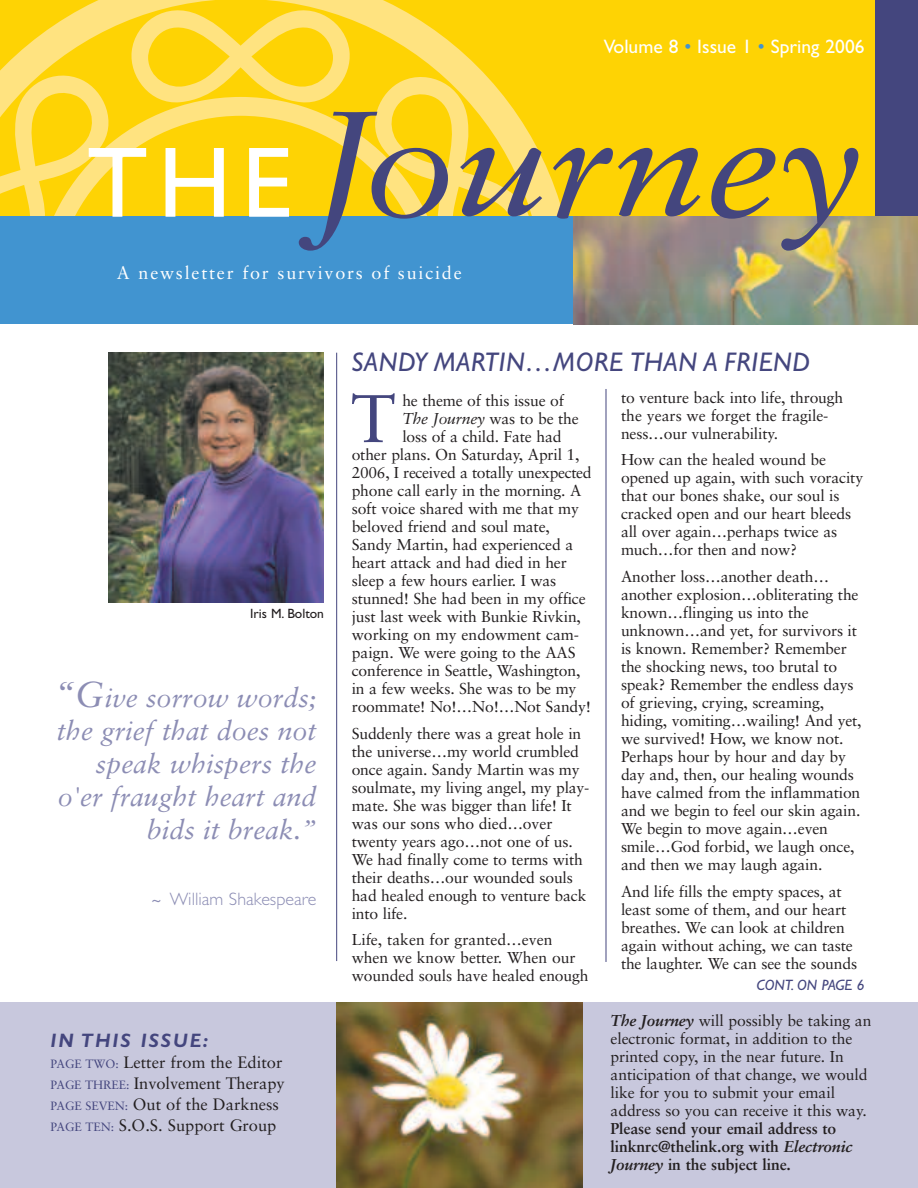
<style>
.page{position:relative;width:918px;height:1188px;background:#fff}
.page>*{position:absolute;margin:0;border:0;box-sizing:border-box;transform-origin:0 0}
.t1{font:italic 150px "Sabon";color:#44467e;scale:1.11 1}
.t2{font:67.35px "Sabon";color:#44467e}
.t3{font:italic 27px/33px "Sabon";color:#8c8db4;text-align:right}
.t4{font:italic 27px "Gill Sans";letter-spacing:.025em;color:#44467e}
.t5{font:19.5px "Gill Sans";color:#fff}
.t6{font:italic 700 19.5px "Gill Sans";letter-spacing:.105em;color:#44467e}
.t7{font:18px "Sabon";letter-spacing:.1em;color:#fff}
.t8{font:300 18px "Gill Sans";color:#8c8db4}
.t9{font:16.5px/21px "Sabon";color:#231f20}
.t10{font:15.75px/18px "Sabon";letter-spacing:-.01em;color:#231f20}
.t11{font:700 15.75px/18px "Sabon";letter-spacing:-.005em;color:#231f20}
.t12{font:italic 15.75px "Sabon";letter-spacing:-.01em;color:#231f20}
.t13{font:italic 15px "Gill Sans";color:#44467e}
.t14{font:13.5px "Gill Sans";color:#231f20}
.s1{color:#4194d0}
.s2{font-family:"Gill Sans";font-style:normal;font-size:100.8px;color:#fff}
.s3{font-size:36px}
.s4{font-family:"Sabon";font-weight:400;font-style:italic}
.s5{font-size:12px;color:#44467e}
.s6{font-style:normal}
.s7{font-weight:700;font-style:italic}
.s8{font-style:italic}
</style>
<div class="page">
<div style="left:0;top:0;width:918px;height:324px;background:#fed304"></div>
<div style="left:876px;top:0;width:42px;height:216px;background:#44467e"></div>
<svg style="left:4px;top:0;width:560px;height:216px"></svg>
<svg style="left:118px;top:207px;width:247px;height:9px"></svg>
<svg style="left:129px;top:1px;width:223px;height:104px"></svg>
<svg style="left:365px;top:69px;width:174px;height:147px"></svg>
<svg style="left:0;top:67px;width:118px;height:149px"></svg>
<div style="left:0;top:216px;width:676px;height:108px;background:#4194d0"></div>
<img style="left:573px;top:216px;width:345px;height:108px">
<div style="left:0;top:1002px;width:918px;height:186px;background:#c8c8dd"></div>
<img style="left:336px;top:1002px;width:246px;height:186px">
<hr style="left:336px;top:353px;width:1px;height:608px;background:#44467e">
<hr style="left:606px;top:389px;width:1px;height:573px;background:#44467e">
<img style="left:108px;top:352px;width:216px;height:250px">
<p class="t5" style="left:604px;top:39px;width:262px">Volume 8 <span class="s1">•</span> Issue 1 <span class="s1">•</span> Spring 2006</p>
<h1 class="t1" style="left:87px;top:102px;width:700px"><span class="s2">THE</span> Journey</h1>
<p class="t7" style="left:117px;top:265px;width:346px">A newsletter for survivors of suicide</p>
<p class="t14" style="left:250px;top:608px;width:75px">Iris M. Bolton</p>
<h3 class="t3" style="left:55px;top:683px;width:263px"><span class="s3">“G</span>ive sorrow words; the grief that does not speak whispers the o'er fraught heart and bids it break.”</h3>
<p class="t8" style="left:151px;top:892px;width:166px"><span class="s4">~</span> William Shakespeare</p>
<p class="t6" style="left:51px;top:1033px;width:159px">IN THIS ISSUE:</p>
<p class="t9" style="left:51px;top:1053px;width:236px"><span class="s5">PAGE TWO:</span> Letter from the Editor<br><span class="s5">PAGE THREE:</span> Involvement Therapy<br><span class="s5">PAGE SEVEN:</span> Out of the Darkness<br><span class="s5">PAGE TEN:</span> S.O.S. Support Group</p>
<h3 class="t4" style="left:351px;top:351px;width:461px">SANDY MARTIN…MORE THAN A FRIEND</h3>
<h2 class="t2" style="left:351px;top:391px;width:46px">T</h2>
<p class="t10" style="left:402px;top:393px;width:163px">he theme of this issue of</p>
<p class="t12" style="left:402px;top:412px;width:178px">The Journey <span class="s6">was to be the</span></p>
<p class="t10" style="left:402px;top:429px;width:161px">loss of a child. Fate had</p>
<p class="t10" style="left:352px;top:447px;width:229px">other plans. On Saturday, April 1,</p>
<p class="t10" style="left:352px;top:465px;width:241px">2006, I received a totally unexpected</p>
<p class="t10" style="left:352px;top:483px;width:231px">phone call early in the morning. A</p>
<p class="t10" style="left:352px;top:501px;width:229px">soft voice shared with me that my</p>
<p class="t10" style="left:352px;top:519px;width:200px">beloved friend and soul mate,</p>
<p class="t10" style="left:352px;top:537px;width:223px">Sandy Martin, had experienced a</p>
<p class="t10" style="left:352px;top:555px;width:217px">heart attack and had died in her</p>
<p class="t10" style="left:352px;top:573px;width:206px">sleep a few hours earlier. I was</p>
<p class="t10" style="left:352px;top:591px;width:236px">stunned! She had been in my office</p>
<p class="t10" style="left:352px;top:609px;width:231px">just last week with Bunkie Rivkin,</p>
<p class="t10" style="left:352px;top:627px;width:229px">working on my endowment cam-</p>
<p class="t10" style="left:352px;top:645px;width:225px">paign. We were going to the AAS</p>
<p class="t10" style="left:352px;top:663px;width:230px">conference in Seattle, Washington,</p>
<p class="t10" style="left:352px;top:681px;width:226px">in a few weeks. She was to be my</p>
<p class="t10" style="left:352px;top:699px;width:241px">roommate! No!…No!…Not Sandy!</p>
<p class="t10" style="left:352px;top:726px;width:239px">Suddenly there was a great hole in the universe…my world crumbled once again. Sandy Martin was my soulmate, my living angel, my play&shy;mate. She was bigger than life! It was our sons who died…over twenty years ago…not one of us.<br>We had finally come to terms with their deaths…our wounded souls had healed enough to venture back into life.</p>
<p class="t10" style="left:352px;top:932px;width:238px">Life, taken for granted…even when we know better. When our wounded souls have healed enough</p>
<p class="t10" style="left:621px;top:390px;width:224px">to venture back into life, through the years we forget the fragile&shy;ness…our vulnerability.</p>
<p class="t10" style="left:621px;top:452px;width:244px">How can the healed wound be opened up again, with such voracity that our bones shake, our soul is cracked open and our heart bleeds all over again…perhaps twice as much…for then and now?</p>
<p class="t10" style="left:621px;top:569px;width:242px">Another loss…another death… another explosion…obliterating the known…flinging us into the unknown…and yet, for survivors it is known. Remember? Remember the shocking news, too brutal to speak? Remember the endless days of grieving, crying, screaming, hiding, vomiting…wailing! And yet, we survived! How, we know not.<br>Perhaps hour by hour and day by day and, then, our healing wounds have calmed from the inflammation and we begin to feel our skin again.<br>We begin to move again…even smile…God forbid, we laugh once, and then we may laugh again.</p>
<p class="t10" style="left:621px;top:883px;width:238px">And life fills the empty spaces, at least some of them, and our heart breathes. We can look at children again without aching, we can taste the laughter. We can see the sounds</p>
<p class="t13" style="left:756px;top:979px;width:110px">CONT. ON PAGE 6</p>
<p class="t10" style="left:611px;top:1013px;width:262px"><span class="s7">The Journey</span> will possibly be taking an electronic format, in addition to the printed copy, in the near future. In anticipation of that change, we would like for you to submit your email address so you can receive it this way.</p>
<p class="t11" style="left:611px;top:1121px;width:244px">Please send your email address to linknrc@thelink.org with <span class="s8">Electronic<br>Journey</span> in the subject line.</p>
</div>
